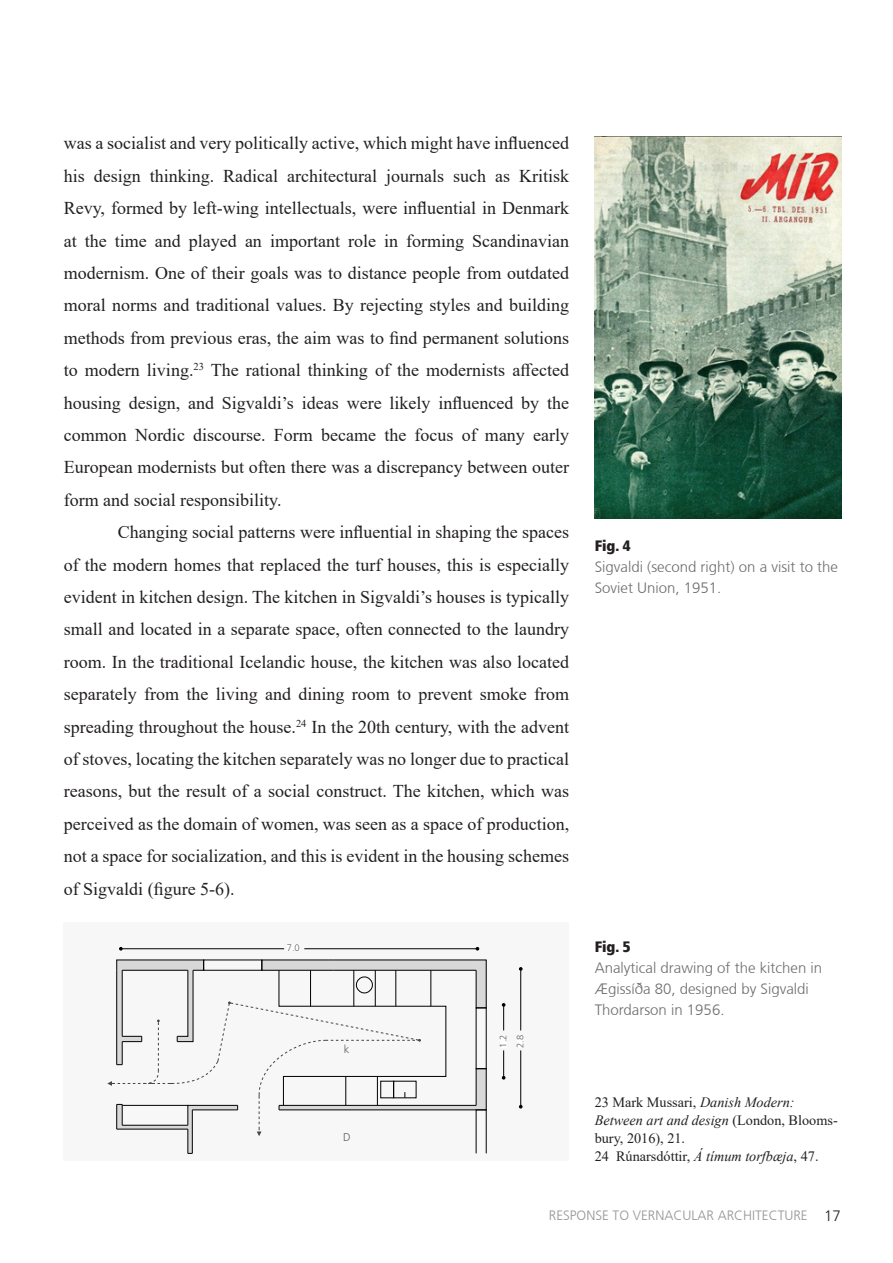
<style>
.page{position:relative;width:893px;height:1263px;background:#fff}
.page>*{position:absolute;margin:0;border:0;box-sizing:border-box;transform-origin:0 0}
.t1{font:18px/32.4px "Times New Roman";color:#231f20;text-align:justify}
.t2{font:300 15px/21px "Frutiger";color:#6c6d70}
.t3{font:900 condensed 15px "Frutiger";color:#231f20}
.t4{font:300 15px "Frutiger";color:#231f20}
.t5{font:14.25px/18px "Times New Roman";color:#231f20}
.t6{font:300 13.5px "Frutiger";color:#939598}
.t7{font:300 11.25px "Frutiger";color:#626262}
.t8{font:300 9.45px "Frutiger";color:#626262}
.s1{font-style:italic}
</style>
<div class="page">
<div style="left:64px;top:922px;width:505px;height:239px;background:#f7f7f8"></div>
<div style="left:333px;top:960px;width:143px;height:10px;background:#d8d8d8"></div>
<div style="left:279px;top:1105px;width:197px;height:5px;background:#d8d8d8"></div>
<hr style="left:279px;top:1109px;width:197px;height:1px;background:#000">
<svg style="left:476px;top:959px;width:11px;height:49px"></svg>
<hr style="left:333px;top:970px;width:143px;height:1px;background:#000">
<hr style="left:333px;top:960px;width:143px;height:1px;background:#000">
<hr style="left:279px;top:1105px;width:197px;height:1px;background:#000">
<svg style="left:476px;top:1068px;width:11px;height:42px"></svg>
<hr style="left:122px;top:948px;width:162px;height:1px;background:#000">
<hr style="left:304px;top:948px;width:172px;height:1px;background:#000">
<svg style="left:502px;top:1050px;width:3px;height:29px"></svg>
<svg style="left:502px;top:1003px;width:3px;height:27px"></svg>
<hr style="left:520px;top:1050px;width:1px;height:55px;background:#000">
<hr style="left:520px;top:970px;width:1px;height:60px;background:#000">
<svg style="left:107px;top:959px;width:339px;height:195px"></svg>
<div style="left:517px;top:1035px;width:7px;height:13px;background:#fff"></div>
<div style="left:500px;top:1035px;width:7px;height:13px;background:#fff"></div>
<div style="left:287px;top:944px;width:12px;height:7px;background:#fff"></div>
<img style="left:595px;top:137px;width:247px;height:381px">
<p class="t1" style="left:64px;top:127px;width:507px">was a socialist and very politically active, which might have influenced his design thinking. Radical architectural journals such as Kritisk Revy, formed by left-wing intellectuals, were influential in Denmark at the time and played an important role in forming Scandinavian modernism. One of their goals was to distance people from outdated moral norms and traditional values. By rejecting styles and building methods from previous eras, the aim was to find permanent solutions to modern living.<sup>23</sup> The rational thinking of the modernists affected housing design, and Sigvaldi’s ideas were likely influenced by the common Nordic discourse. Form became the focus of many early European modernists but often there was a discrepancy between outer form and social responsibility.</p>
<p class="t1" style="left:64px;top:515px;width:507px;text-indent:54px">Changing social patterns were influential in shaping the spaces of the modern homes that replaced the turf houses, this is especially evident in kitchen design. The kitchen in Sigvaldi’s houses is typically small and located in a separate space, often connected to the laundry room. In the traditional Icelandic house, the kitchen was also located separately from the living and dining room to prevent smoke from spreading throughout the house.<sup>24</sup> In the 20th century, with the advent of stoves, locating the kitchen separately was no longer due to practical reasons, but the result of a social construct. The kitchen, which was perceived as the domain of women, was seen as a space of production, not a space for socialization, and this is evident in the housing schemes of Sigvaldi (figure 5-6).</p>
<p class="t8" style="left:287px;top:942px;width:15px">7.0</p>
<p class="t7" style="left:344px;top:1043px;width:7px">k</p>
<p class="t7" style="left:343px;top:1131px;width:9px">D</p>
<p class="t8" style="left:498px;top:1048px;width:15px;rotate:-90deg">1.2</p>
<p class="t8" style="left:515px;top:1048px;width:15px;rotate:-90deg">2.8</p>
<p class="t3" style="left:595px;top:537px;width:37px">Fig. 4</p>
<p class="t2" style="left:595px;top:557px;width:245px">Sigvaldi (second right) on a visit to the<br>Soviet Union, 1951.</p>
<p class="t3" style="left:595px;top:937px;width:37px">Fig. 5</p>
<p class="t2" style="left:595px;top:957px;width:229px">Analytical drawing of the kitchen in<br>Ægissíða 80, designed by Sigvaldi<br>Thordarson in 1956.</p>
<p class="t5" style="left:595px;top:1093px;width:245px">23 Mark Mussari, <span class="s1">Danish Modern:<br>Between art and design</span> (London, Blooms&shy;bury, 2016), 21.</p>
<p class="t5" style="left:595px;top:1147px;width:225px">24 Rúnarsdóttir, <span class="s1">Á tímum torfbæja</span>, 47.</p>
<p class="t6" style="left:549px;top:1208px;width:260px">RESPONSE TO VERNACULAR ARCHITECTURE</p>
<p class="t4" style="left:824px;top:1207px;width:18px">17</p>
</div>
